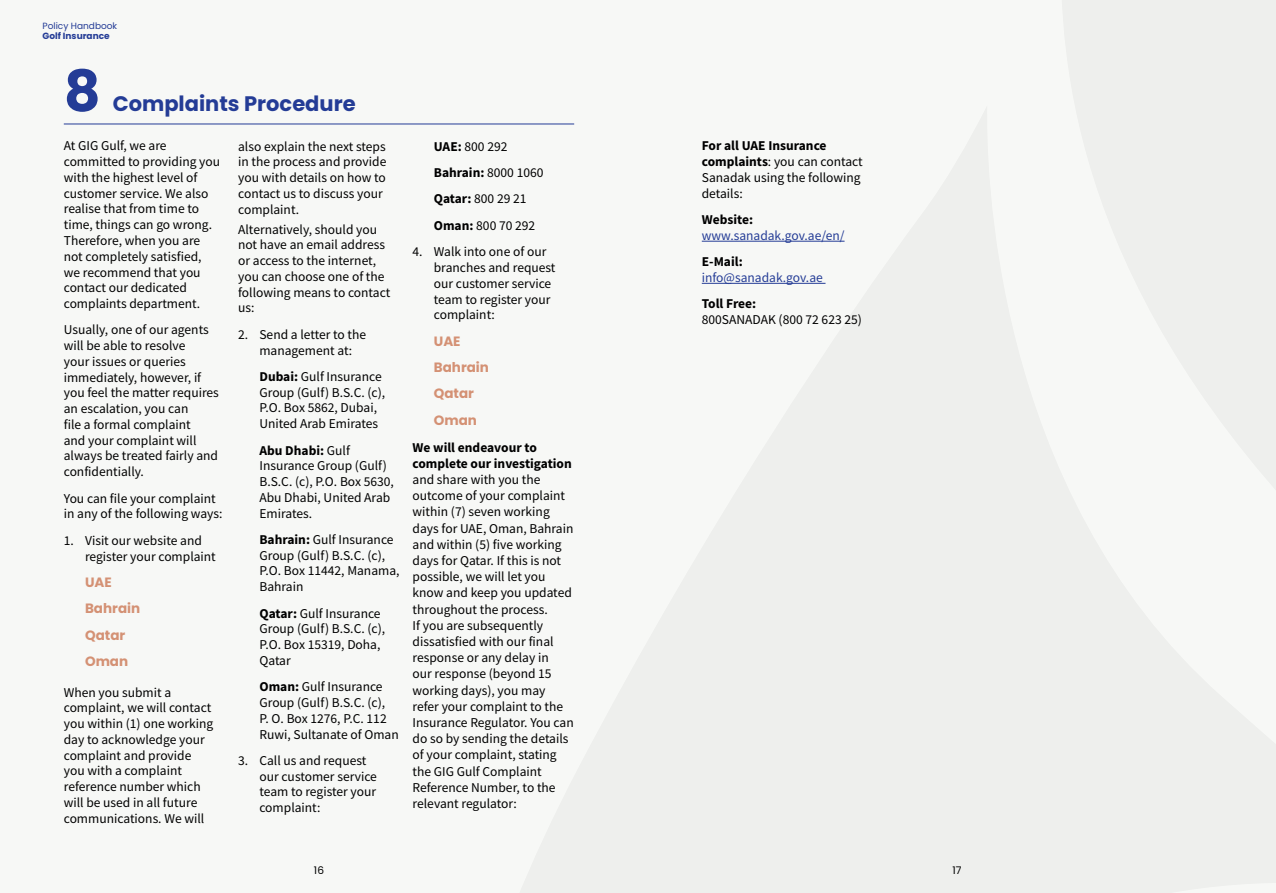
<style>
.page{position:relative;width:1276px;height:893px;background:#f7f8f6}
.page>*{position:absolute;margin:0;border:0;box-sizing:border-box;transform-origin:0 0}
.t1{font:700 56.85px "Poppins";color:#243c96}
.t2{font:700 21px "Poppins";color:#243c96}
.t3{font:13.5px/15.8px "Source Sans Pro";color:#000}
.t4{font:700 13.5px/16.2px "Source Sans Pro";color:#000}
.t5{font:13.5px "Source Sans Pro";color:#243c96}
.t6{font:700 13.5px/26.4px "Poppins";color:#d49174}
.t7{font:10.5px "Poppins";color:#000}
.t8{font:9px "Poppins";color:#243c96}
.t9{font:700 9px "Poppins";color:#243c96}
.s1{font-weight:700}
</style>
<div class="page">
<hr style="left:702px;top:241px;width:142px;height:1px;background:#243c96">
<hr style="left:702px;top:283px;width:123px;height:1px;background:#243c96">
<hr style="left:64px;top:124px;width:510px;height:1px;background:#243c96">
<p class="t8" style="left:43px;top:20px;width:76px">Policy Handbook</p>
<p class="t9" style="left:43px;top:31px;width:69px">Golf Insurance</p>
<h1 class="t1" style="left:64px;top:58px;width:38px">8</h1>
<h2 class="t2" style="left:113px;top:91px;width:244px">Complaints Procedure</h2>
<p class="t3" style="left:64px;top:138px;width:158px">At GIG Gulf, we are committed to providing you with the highest level of customer service. We also realise that from time to time, things can go wrong.<br>Therefore, when you are not completely satisfied, we recommend that you contact our dedicated complaints department.</p>
<p class="t3" style="left:64px;top:322px;width:157px">Usually, one of our agents will be able to resolve<br>your issues or queries immediately, however, if you feel the matter requires an escalation, you can<br>file a formal complaint<br>and your complaint will always be treated fairly and confidentially.</p>
<p class="t3" style="left:64px;top:490px;width:160px">You can file your complaint in any of the following ways:</p>
<p class="t3" style="left:85px;top:532px;width:132px;text-indent:-21px">1. Visit our website and register your complaint</p>
<p class="t6" style="left:85px;top:569px;width:57px">UAE<br>Bahrain<br>Qatar<br>Oman</p>
<p class="t3" style="left:64px;top:684px;width:151px">When you submit a complaint, we will contact you within (1) one working day to acknowledge your complaint and provide you with a complaint reference number which will be used in all future communications. We will</p>
<p class="t3" style="left:238px;top:138px;width:150px">also explain the next steps in the process and provide you with details on how to contact us to discuss your complaint.</p>
<p class="t3" style="left:238px;top:221px;width:154px">Alternatively, should you not have an email address or access to the internet, you can choose one of the following means to contact us:</p>
<p class="t3" style="left:238px;top:326px;width:129px;text-align:center">2. Send a letter to the management at:</p>
<p class="t3" style="left:259px;top:368px;width:127px"><span class="s1">Dubai:</span> Gulf Insurance<br>Group (Gulf) B.S.C. (c),<br>P.O. Box 5862, Dubai,<br>United Arab Emirates</p>
<p class="t3" style="left:259px;top:442px;width:136px"><span class="s1">Abu Dhabi:</span> Gulf<br>Insurance Group (Gulf)<br>B.S.C. (c), P.O. Box 5630,<br>Abu Dhabi, United Arab<br>Emirates.</p>
<p class="t3" style="left:259px;top:531px;width:142px"><span class="s1">Bahrain:</span> Gulf Insurance<br>Group (Gulf) B.S.C. (c),<br>P.O. Box 11442, Manama,<br>Bahrain</p>
<p class="t3" style="left:259px;top:605px;width:127px"><span class="s1">Qatar:</span> Gulf Insurance<br>Group (Gulf) B.S.C. (c),<br>P.O. Box 15319, Doha,<br>Qatar</p>
<p class="t3" style="left:259px;top:679px;width:141px"><span class="s1">Oman:</span> Gulf Insurance<br>Group (Gulf) B.S.C. (c),<br>P. O. Box 1276, P.C. 112<br>Ruwi, Sultanate of Oman</p>
<p class="t3" style="left:259px;top:752px;width:119px;text-indent:-21px">3. Call us and request our customer service team to register your complaint:</p>
<p class="t3" style="left:434px;top:133px;width:111px;line-height:26.4px"><span class="s1">UAE:</span> 800 292<br><span class="s1">Bahrain:</span> 8000 1060<br><span class="s1">Qatar:</span> 800 29 21<br><span class="s1">Oman:</span> 800 70 292</p>
<p class="t3" style="left:434px;top:244px;width:123px;text-indent:-21px">4. Walk into one of our branches and request our customer service team to register your complaint:</p>
<p class="t6" style="left:434px;top:328px;width:57px">UAE<br>Bahrain<br>Qatar<br>Oman</p>
<p class="t4" style="left:412px;top:439px;width:161px">We will endeavour to complete our investigation</p>
<p class="t3" style="left:412px;top:471px;width:163px;line-height:16.2px">and share with you the outcome of your complaint within (7) seven working days for UAE, Oman, Bahrain and within (5) five working days for Qatar. If this is not possible, we will let you know and keep you updated throughout the process.<br>If you are subsequently dissatisfied with our final response or any delay in<br>our response (beyond 15 working days), you may refer your complaint to the<br>Insurance Regulator. You can do so by sending the details of your complaint, stating the GIG Gulf Complaint<br>Reference Number, to the relevant regulator:</p>
<p class="t3" style="left:702px;top:138px;width:162px"><span class="s1">For all UAE Insurance complaints</span>: you can contact<br>Sanadak using the following details:</p>
<p class="t4" style="left:702px;top:211px;width:53px">Website:</p>
<p class="t5" style="left:702px;top:227px;width:144px">www.sanadak.gov.ae/en/</p>
<p class="t4" style="left:702px;top:253px;width:42px">E-Mail:</p>
<p class="t5" style="left:702px;top:269px;width:122px">info@sanadak.gov.ae</p>
<p class="t4" style="left:702px;top:296px;width:56px">Toll Free:</p>
<p class="t3" style="left:702px;top:312px;width:162px">800SANADAK (800 72 623 25)</p>
<p class="t7" style="left:314px;top:864px;width:12px">16</p>
<p class="t7" style="left:952px;top:864px;width:11px">17</p>
</div>
